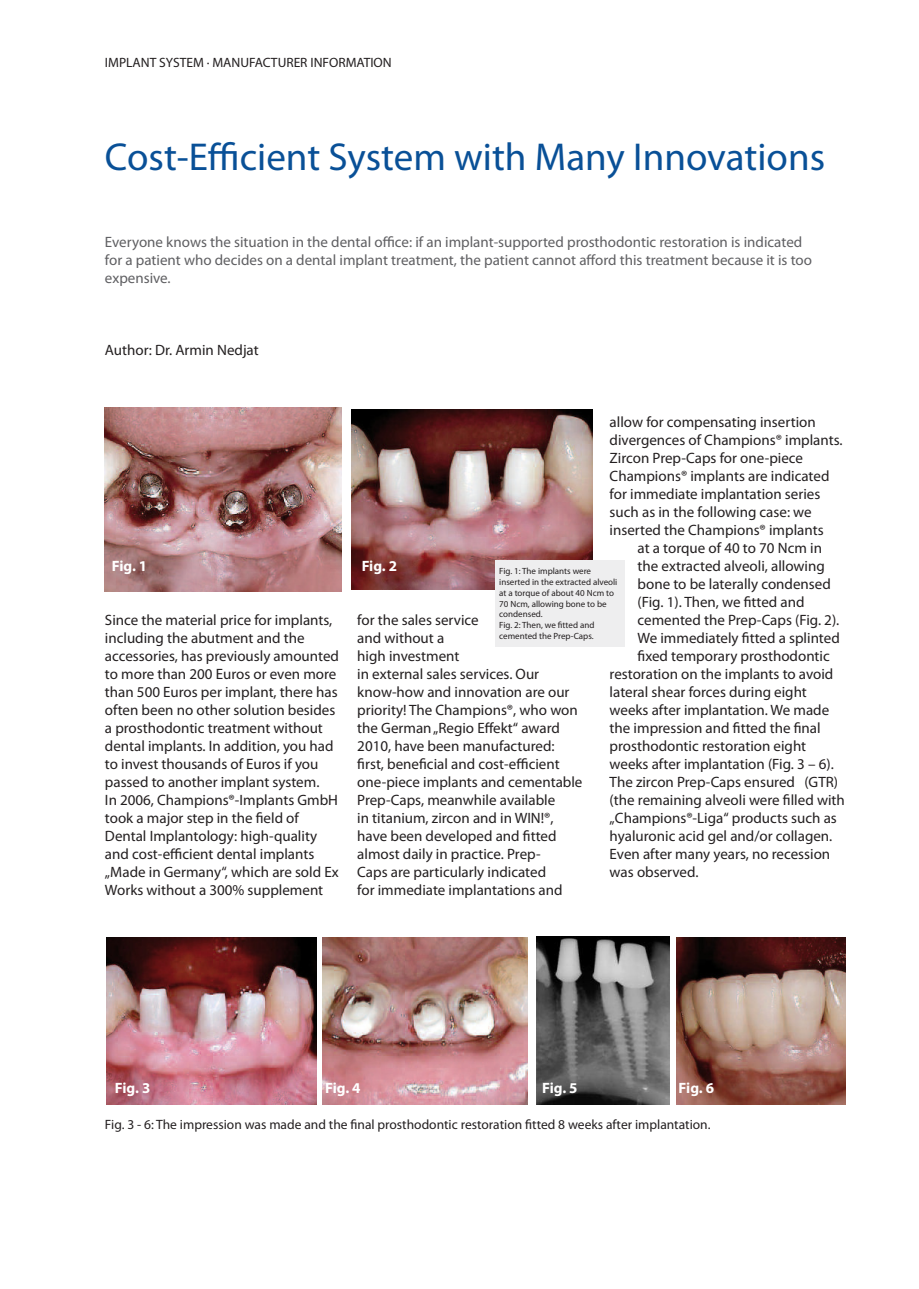
<style>
.page{position:relative;width:919px;height:1289px;background:#fff}
.page>*{position:absolute;margin:0;border:0;box-sizing:border-box;transform-origin:0 0}
.t1{font:39px "Myriad Pro";color:#095097}
.t2{font:15px/18px "Myriad Pro";color:#231f20}
.t3{font:15px/18px "Myriad Pro";color:#5f5f62}
.t4{font:700 15px "Myriad Pro";letter-spacing:-.01em;color:#fff}
.t5{font:13.5px "Myriad Pro";color:#231f20}
.t6{font:9px/10.8px "Myriad Pro";color:#231f20}
</style>
<div class="page">
<img style="left:106px;top:937px;width:210px;height:167px">
<img style="left:322px;top:937px;width:205px;height:167px">
<img style="left:536px;top:936px;width:133px;height:168px">
<img style="left:676px;top:937px;width:169px;height:167px">
<img style="left:105px;top:407px;width:236px;height:184px">
<img style="left:352px;top:409px;width:240px;height:181px">
<div style="left:495px;top:560px;width:129px;height:86px;background:#eeeeef"></div>
<p class="t5" style="left:105px;top:54px;width:288px">IMPLANT SYSTEM · MANUFACTURER INFORMATION</p>
<h1 class="t1" style="left:105px;top:132px;width:721px">Cost-Efficient System with Many Innovations</h1>
<p class="t3" style="left:105px;top:232px;width:708px">Everyone knows the situation in the dental office: if an implant-supported prosthodontic restoration is indicated for a patient who decides on a dental implant treatment, the patient cannot afford this treatment because it is too expensive.</p>
<p class="t2" style="left:105px;top:340px;width:155px">Author: Dr. Armin Nedjat</p>
<p class="t2" style="left:609px;top:412px;width:234px">allow for compensating insertion divergences of Champions® implants.<br>Zircon Prep-Caps for one-piece Champions® implants are indicated for immediate implantation series such as in the following case: we inserted the Champions® implants</p>
<p class="t2" style="left:637px;top:538px;width:186px">at a torque of 40 to 70 Ncm in</p>
<p class="t2" style="left:637px;top:556px;width:189px">the extracted alveoli, allowing</p>
<p class="t2" style="left:637px;top:574px;width:195px">bone to be laterally condensed</p>
<p class="t2" style="left:637px;top:592px;width:168px">(Fig. 1). Then, we fitted and</p>
<p class="t2" style="left:637px;top:610px;width:203px">cemented the Prep-Caps (Fig. 2).</p>
<p class="t2" style="left:637px;top:628px;width:204px">We immediately fitted a splinted</p>
<p class="t2" style="left:637px;top:646px;width:194px">fixed temporary prosthodontic</p>
<p class="t2" style="left:609px;top:664px;width:225px">restoration on the implants to avoid</p>
<p class="t2" style="left:609px;top:682px;width:199px">lateral shear forces during eight</p>
<p class="t2" style="left:609px;top:700px;width:221px">weeks after implantation. We made</p>
<p class="t2" style="left:609px;top:718px;width:212px">the impression and fitted the final</p>
<p class="t2" style="left:609px;top:736px;width:198px">prosthodontic restoration eight</p>
<p class="t2" style="left:609px;top:754px;width:226px">weeks after implantation (Fig. 3 – 6).</p>
<p class="t2" style="left:609px;top:772px;width:230px">The zircon Prep-Caps ensured (GTR)</p>
<p class="t2" style="left:609px;top:790px;width:237px">(the remaining alveoli were filled with</p>
<p class="t2" style="left:609px;top:808px;width:229px">„Champions®-Liga“ products such as</p>
<p class="t2" style="left:609px;top:826px;width:224px">hyaluronic acid gel and/or collagen.</p>
<p class="t2" style="left:609px;top:844px;width:222px">Even after many years, no recession</p>
<p class="t2" style="left:609px;top:862px;width:90px">was observed.</p>
<p class="t4" style="left:112px;top:556px;width:37px">Fig. 1</p>
<p class="t4" style="left:361px;top:556px;width:37px">Fig. 2</p>
<p class="t6" style="left:499px;top:565px;width:120px">Fig. 1: The implants were inserted in the extracted alveoli at a torque of about 40 Ncm to<br>70 Ncm, allowing bone to be condensed.<br>Fig. 2: Then, we fitted and cemented the Prep-Caps.</p>
<p class="t2" style="left:105px;top:610px;width:235px">Since the material price for implants, including the abutment and the accessories, has previously amounted to more than 200 Euros or even more than 500 Euros per implant, there has often been no other solution besides a prosthodontic treatment without dental implants. In addition, you had to invest thousands of Euros if you passed to another implant system.<br>In 2006, Champions®-Implants GmbH took a major step in the field of Dental Implantology: high-quality and cost-efficient dental implants „Made in Germany“, which are sold Ex Works without a 300% supplement</p>
<p class="t2" style="left:357px;top:610px;width:227px">for the sales service<br>and without a<br>high investment<br>in external sales services. Our know-how and innovation are our priority! The Champions®, who won the German „Regio Effekt“ award<br>2010, have been manufactured: first, beneficial and cost-efficient one-piece implants and cementable<br>Prep-Caps, meanwhile available<br>in titanium, zircon and in WIN!®, have been developed and fitted almost daily in practice. Prep-<br>Caps are particularly indicated<br>for immediate implantations and</p>
<p class="t4" style="left:115px;top:1078px;width:37px">Fig. 3</p>
<p class="t4" style="left:325px;top:1078px;width:37px">Fig. 4</p>
<p class="t4" style="left:542px;top:1078px;width:37px">Fig. 5</p>
<p class="t4" style="left:678px;top:1078px;width:37px">Fig. 6</p>
<p class="t5" style="left:105px;top:1116px;width:607px">Fig. 3 - 6: The impression was made and the final prosthodontic restoration fitted 8 weeks after implantation.</p>
</div>
